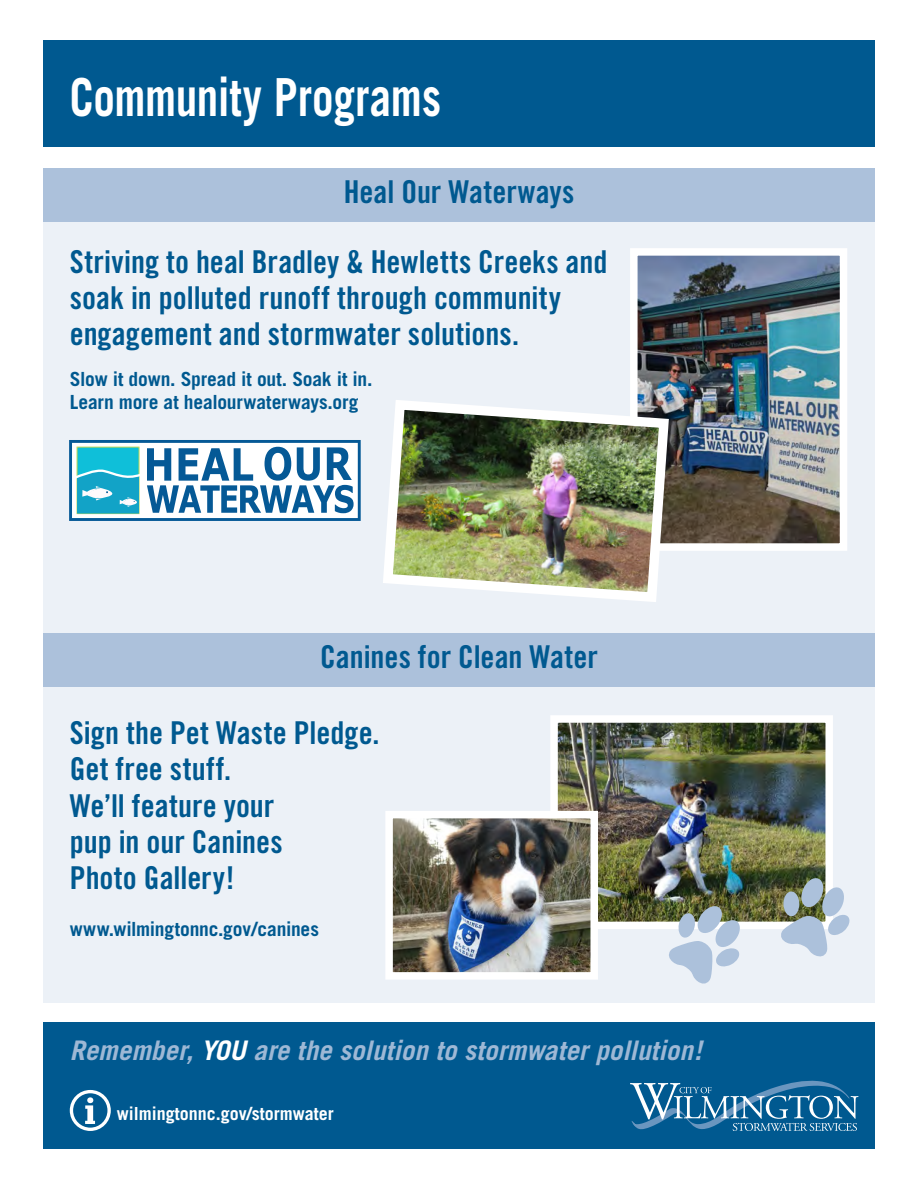
<style>
.page{position:relative;width:918px;height:1188px;background:#fff}
.page>*{position:absolute;margin:0;border:0;box-sizing:border-box;transform-origin:0 0}
.t1{font:700 52.5px "Trade Gothic";letter-spacing:-.005em;color:#fff;scale:.82 1}
.t2{font:31.5px/36.2px "Trade Gothic Bold Cond Twenty";color:#005990}
.t3{font:italic 700 27px "Trade Gothic";color:#9eb8d5}
.t4{font:700 19.5px/23.4px "Trade Gothic";letter-spacing:-.01em;color:#005990}
.t5{font:700 18px "Trade Gothic";color:#fff}
.s1{color:#fff}
</style>
<div class="page">
<div style="left:43px;top:184px;width:832px;height:818px;background:#ecf1f7"></div>
<div style="left:43px;top:40px;width:832px;height:107px;background:#005990"></div>
<div style="left:43px;top:1022px;width:832px;height:127px;background:#005990"></div>
<svg style="left:630px;top:1080px;width:229px;height:51px"></svg>
<svg style="left:70px;top:1090px;width:41px;height:41px"></svg>
<div style="left:43px;top:168px;width:832px;height:54px;background:#acc1db"></div>
<div style="left:43px;top:633px;width:832px;height:54px;background:#acc1db"></div>
<img style="left:639px;top:257px;width:199px;height:285px">
<div style="left:630px;top:248px;width:217px;height:303px;border:8px solid #fff"></div>
<img style="left:383px;top:395px;width:291px;height:207px">
<img style="left:559px;top:724px;width:265px;height:196px">
<div style="left:550px;top:715px;width:283px;height:214px;border:8px solid #fff"></div>
<img style="left:394px;top:820px;width:195px;height:151px">
<div style="left:385px;top:811px;width:213px;height:169px;border:8px solid #fff"></div>
<svg style="left:667px;top:904px;width:74px;height:80px"></svg>
<svg style="left:780px;top:877px;width:70px;height:80px"></svg>
<svg style="left:69px;top:440px;width:292px;height:81px"></svg>
<p class="t1" style="left:70px;top:65px;width:454px">Community Programs</p>
<p class="t2" style="left:344px;top:174px;width:232px">Heal Our Waterways</p>
<p class="t2" style="left:70px;top:244px;width:539px">Striving to heal Bradley &amp; Hewletts Creeks and soak in polluted runoff through community engagement and stormwater solutions.</p>
<p class="t4" style="left:70px;top:367px;width:304px">Slow it down. Spread it out. Soak it in.<br>Learn more at healourwaterways.org</p>
<p class="t2" style="left:320px;top:639px;width:279px">Canines for Clean Water</p>
<p class="t2" style="left:70px;top:715px;width:311px">Sign the Pet Waste Pledge.<br>Get free stuff.</p>
<p class="t2" style="left:70px;top:787px;width:214px">We’ll feature your pup in our Canines<br>Photo Gallery!</p>
<p class="t4" style="left:70px;top:917px;width:251px">www.wilmingtonnc.gov/canines</p>
<p class="t3" style="left:70px;top:1034px;width:633px">Remember, <span class="s1">YOU</span> are the solution to stormwater pollution!</p>
<p class="t5" style="left:117px;top:1102px;width:219px">wilmingtonnc.gov/stormwater</p>
</div>
